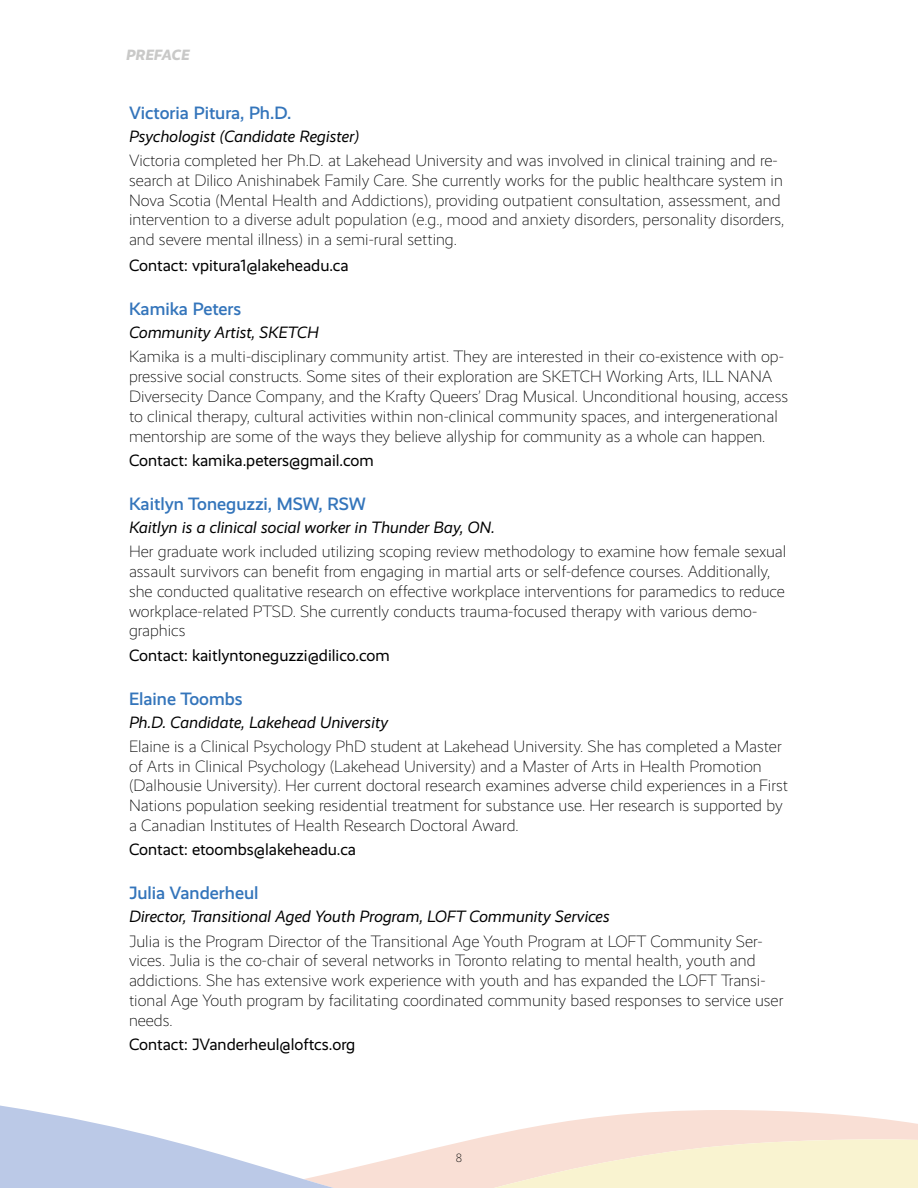
<style>
.page{position:relative;width:918px;height:1188px;background:#fff}
.page>*{position:absolute;margin:0;border:0;box-sizing:border-box;transform-origin:0 0}
.t1{font:500 18px "Realist";color:#3475bb}
.t2{font:300 16.5px/19.8px "Realist";color:#000}
.t3{font:italic 16.5px "Realist";color:#000}
.t4{font:16.5px "Realist";color:#000}
.t5{font:italic 800 15px "Realist";letter-spacing:.01em;color:#c9c9c8}
.t6{font:300 12px "Realist";color:#000}
</style>
<div class="page">
<svg style="left:334px;top:1110px;width:584px;height:78px;fill:#f9dfd5"></svg>
<svg style="left:1px;top:1106px;width:333px;height:82px"></svg>
<svg style="left:494px;top:1139px;width:424px;height:49px;background:#f9edd1"></svg>
<p class="t5" style="left:126px;top:45px;width:65px">PREFACE</p>
<p class="t1" style="left:129px;top:102px;width:164px">Victoria Pitura, Ph.D.</p>
<p class="t3" style="left:129px;top:127px;width:232px">Psychologist (Candidate Register)</p>
<p class="t2" style="left:129px;top:151px;width:657px">Victoria completed her Ph.D. at Lakehead University and was involved in clinical training and re&shy;search at Dilico Anishinabek Family Care. She currently works for the public healthcare system in Nova Scotia (Mental Health and Addictions), providing outpatient consultation, assessment, and intervention to a diverse adult population (e.g., mood and anxiety disorders, personality disorders, and severe mental illness) in a semi-rural setting.</p>
<p class="t4" style="left:129px;top:256px;width:221px">Contact: vpitura1@lakeheadu.ca</p>
<p class="t1" style="left:129px;top:299px;width:114px">Kamika Peters</p>
<p class="t3" style="left:129px;top:323px;width:191px">Community Artist, SKETCH</p>
<p class="t2" style="left:129px;top:347px;width:661px">Kamika is a multi-disciplinary community artist. They are interested in their co-existence with op&shy;pressive social constructs. Some sites of their exploration are SKETCH Working Arts, ILL NANA Diversecity Dance Company, and the Krafty Queers’ Drag Musical. Unconditional housing, access to clinical therapy, cultural activities within non-clinical community spaces, and intergenerational mentorship are some of the ways they believe allyship for community as a whole can happen.</p>
<p class="t4" style="left:129px;top:451px;width:246px">Contact: kamika.peters@gmail.com</p>
<p class="t1" style="left:129px;top:494px;width:238px">Kaitlyn Toneguzzi, MSW, RSW</p>
<p class="t3" style="left:129px;top:518px;width:367px">Kaitlyn is a clinical social worker in Thunder Bay, ON.</p>
<p class="t2" style="left:129px;top:542px;width:659px">Her graduate work included utilizing scoping review methodology to examine how female sexual assault survivors can benefit from engaging in martial arts or self-defence courses. Additionally, she conducted qualitative research on effective workplace interventions for paramedics to reduce workplace-related PTSD. She currently conducts trauma-focused therapy with various demo&shy;graphics</p>
<p class="t4" style="left:129px;top:646px;width:262px">Contact: kaitlyntoneguzzi@dilico.com</p>
<p class="t1" style="left:129px;top:688px;width:115px">Elaine Toombs</p>
<p class="t3" style="left:129px;top:713px;width:261px">Ph.D. Candidate, Lakehead University</p>
<p class="t2" style="left:129px;top:737px;width:661px">Elaine is a Clinical Psychology PhD student at Lakehead University. She has completed a Master of Arts in Clinical Psychology (Lakehead University) and a Master of Arts in Health Promotion (Dalhousie University). Her current doctoral research examines adverse child experiences in a First Nations population seeking residential treatment for substance use. Her research is supported by a Canadian Institutes of Health Research Doctoral Award.</p>
<p class="t4" style="left:129px;top:840px;width:229px">Contact: etoombs@lakeheadu.ca</p>
<p class="t1" style="left:129px;top:883px;width:131px">Julia Vanderheul</p>
<p class="t3" style="left:129px;top:907px;width:482px">Director, Transitional Aged Youth Program, LOFT Community Services</p>
<p class="t2" style="left:129px;top:931px;width:656px">Julia is the Program Director of the Transitional Age Youth Program at LOFT Community Ser&shy;vices. Julia is the co-chair of several networks in Toronto relating to mental health, youth and addictions. She has extensive work experience with youth and has expanded the LOFT Transi&shy;tional Age Youth program by facilitating coordinated community based responses to service user needs.</p>
<p class="t4" style="left:129px;top:1035px;width:228px">Contact: JVanderheul@loftcs.org</p>
<p class="t6" style="left:456px;top:1151px;width:8px">8</p>
</div>
